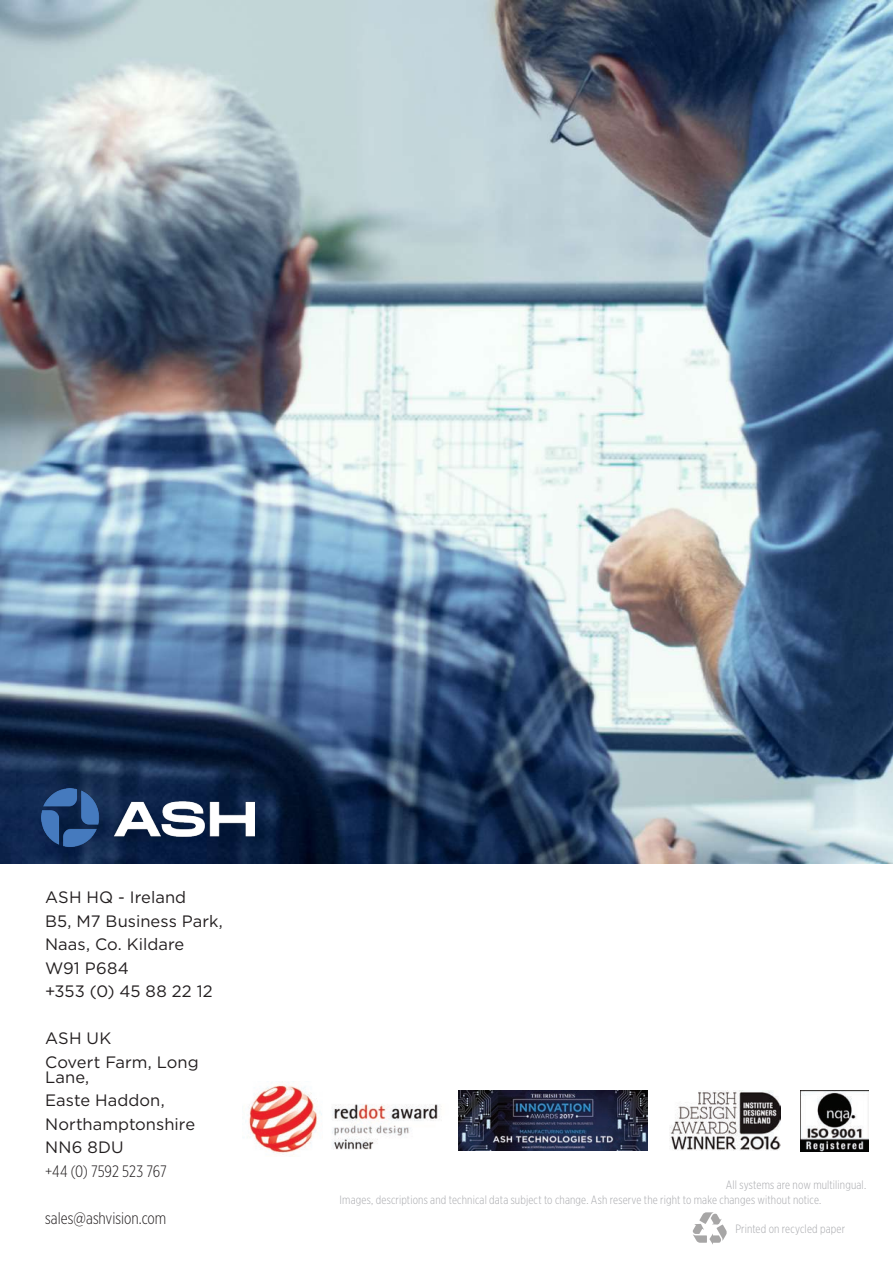
<style>
.page{position:relative;width:893px;height:1263px;background:#fff}
.page>*{position:absolute;margin:0;border:0;box-sizing:border-box;transform-origin:0 0}
.t1{font:16.5px/23.5px "Gotham";letter-spacing:.005em;color:#231f20}
.t2{font:300 16.5px "Gotham X Narrow";letter-spacing:-.005em;color:#231f20}
.t3{font:300 12px "Gotham X Narrow";letter-spacing:.01em;color:#a8a9ad}
</style>
<div class="page">
<img style="left:0;top:0;width:893px;height:863px">
<svg style="left:693px;top:1212px;width:34px;height:33px"></svg>
<img style="left:42px;top:789px;width:213px;height:57px">
<img style="left:243px;top:1081px;width:199px;height:72px">
<img style="left:670px;top:1091px;width:110px;height:59px">
<img style="left:800px;top:1091px;width:69px;height:60px">
<img style="left:458px;top:1091px;width:190px;height:59px">
<h1 class="t1" style="left:45px;top:885px;width:179px">ASH HQ - Ireland<br>B5, M7 Business Park,<br>Naas, Co. Kildare<br>W91 P684<br>+353 (0) 45 88 22 12</h1>
<h1 class="t1" style="left:45px;top:1026px;width:155px">ASH UK<br>Covert Farm, Long</h1>
<h1 class="t1" style="left:45px;top:1064px;width:152px">Lane,<br>Easte Haddon,<br>Northamptonshire<br>NN6 8DU</h1>
<h1 class="t2" style="left:45px;top:1161px;width:123px">+44 (0) 7592 523 767</h1>
<h1 class="t2" style="left:45px;top:1208px;width:123px">sales@ashvision.com</h1>
<p class="t3" style="left:726px;top:1177px;width:142px">All systems are now multilingual.</p>
<p class="t3" style="left:340px;top:1192px;width:483px">Images, descriptions and technical data subject to change. Ash reserve the right to make changes without notice.</p>
<p class="t3" style="left:735px;top:1222px;width:111px">Printed on recycled paper</p>
</div>
